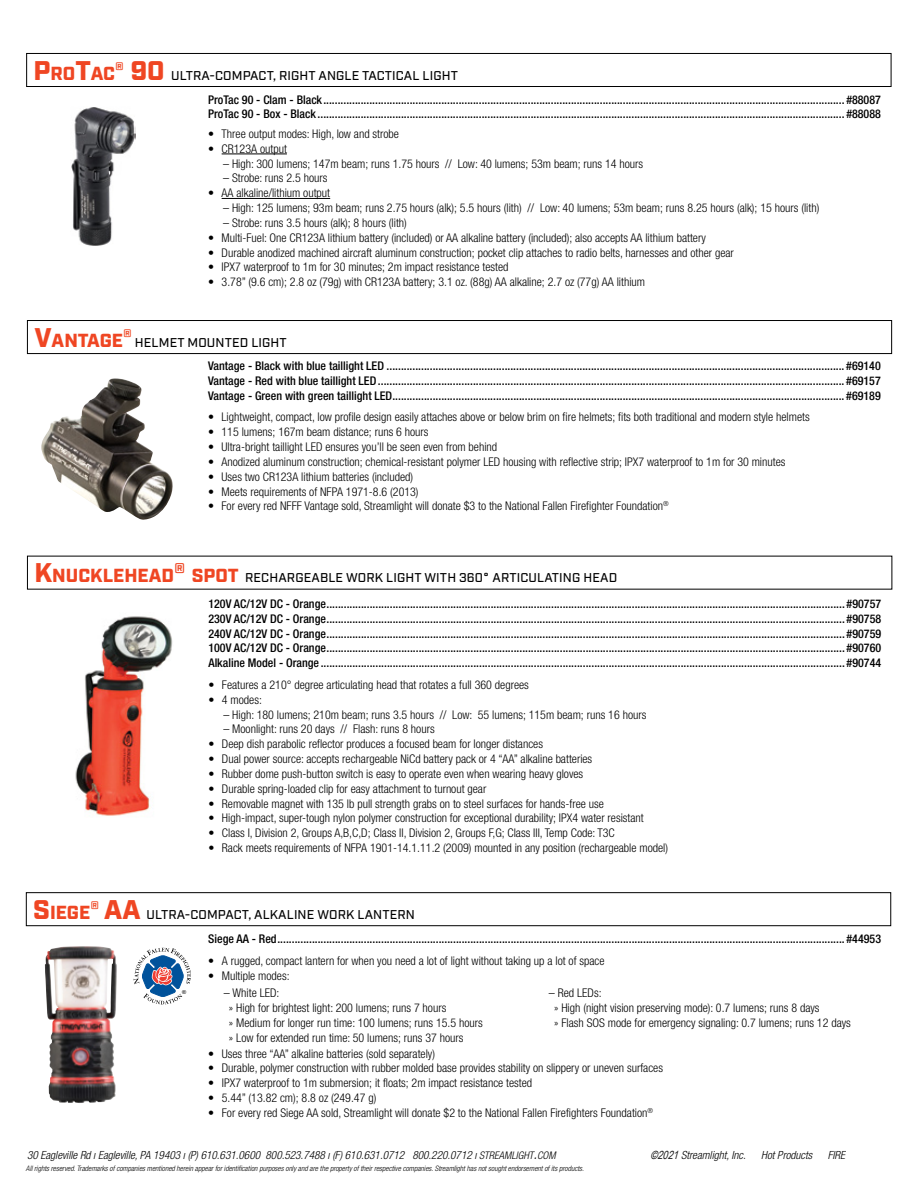
<style>
.page{position:relative;width:918px;height:1188px;background:#fff}
.page>*{position:absolute;margin:0;border:0;box-sizing:border-box;transform-origin:0 0}
.t1{font:500 19.5px "Industry";color:#000}
.t2{font:500 12.75px "Industry";letter-spacing:.01em;color:#000}
.t3{font:300 condensed 12px/14.9px "Helvetica Neue LT Std";color:#000}
.t4{font:500 condensed 12px/14.9px "Helvetica Neue LT Std";color:#000;text-align:justify}
.t5{font:italic 300 condensed 11.25px "Helvetica Neue LT Std";color:#000}
.t6{font:italic 300 condensed 7.5px "Helvetica Neue LT Std";color:#000}
.t7{font:5.55px "Arial";color:#000}
.s1{font-weight:900;font-size:27px;color:#ef4623}
.s2{font-weight:900;font-size:18.9px;color:#ef4623}
.s3{font-size:10.5px}
.s4{font-size:15px}
.s5{font-family:"Arial Narrow";font-weight:400;font-stretch:normal}
.s6{font-family:"Arial Narrow";font-weight:400;font-stretch:normal;color:#1a1a1a}
</style>
<div class="page">
<img style="left:45px;top:946px;width:57px;height:157px">
<svg style="left:134px;top:948px;width:57px;height:56px"></svg>
<div style="left:26px;top:892px;width:865px;height:34px;border:1px solid #000"></div>
<div style="left:27px;top:320px;width:865px;height:34px;border:1px solid #000"></div>
<img style="left:41px;top:378px;width:132px;height:142px">
<img style="left:75px;top:616px;width:98px;height:200px">
<img style="left:71px;top:107px;width:65px;height:139px">
<hr style="left:222px;top:154px;width:65px;height:1px;background:#000">
<hr style="left:222px;top:198px;width:108px;height:1px;background:#000">
<div style="left:26px;top:53px;width:865px;height:34px;border:1px solid #000"></div>
<p class="t2" style="left:34px;top:68px;width:426px"><span class="s1">P</span><span class="s2">RO</span><span class="s1">T</span><span class="s2">AC</span><sup>®</sup> <span class="s1">90</span> ULTRA-COMPACT, RIGHT ANGLE TACTICAL LIGHT</p>
<p class="t4" style="left:208px;top:92px;width:674px">ProTac 90 - Clam - Black..................................................................................................................................................................................... #88087<br>ProTac 90 - Box - Black ....................................................................................................................................................................................... #88088</p>
<p class="t3" style="left:208px;top:126px;width:192px">• Three output modes: High, low and strobe</p>
<p class="t3" style="left:208px;top:141px;width:80px">• CR123A output</p>
<p class="t3" style="left:223px;top:156px;width:422px">– High: 300 lumens; 147m beam; runs 1.75 hours // Low: 40 lumens; 53m beam; runs 14 hours</p>
<p class="t3" style="left:223px;top:171px;width:106px">– Strobe: runs 2.5 hours</p>
<p class="t3" style="left:208px;top:185px;width:124px">• AA alkaline/lithium output</p>
<p class="t3" style="left:223px;top:200px;width:598px">– High: 125 lumens; 93m beam; runs 2.75 hours (alk); 5.5 hours (lith) // Low: 40 lumens; 53m beam; runs 8.25 hours (alk); 15 hours (lith)</p>
<p class="t3" style="left:223px;top:215px;width:185px">– Strobe: runs 3.5 hours (alk); 8 hours (lith)</p>
<p class="t3" style="left:208px;top:230px;width:499px">• Multi-Fuel: One CR123A lithium battery (included) or AA alkaline battery (included); also accepts AA lithium battery</p>
<p class="t3" style="left:208px;top:245px;width:527px">• Durable anodized machined aircraft aluminum construction; pocket clip attaches to radio belts, harnesses and other gear</p>
<p class="t3" style="left:208px;top:260px;width:302px">• IPX7 waterproof to 1m for 30 minutes; 2m impact resistance tested</p>
<p class="t3" style="left:208px;top:275px;width:438px">• 3.78” (9.6 cm); 2.8 oz (79g) with CR123A battery; 3.1 oz. (88g) AA alkaline; 2.7 oz (77g) AA lithium</p>
<p class="t2" style="left:34px;top:335px;width:254px"><span class="s1">V</span><span class="s2">ANTAGE</span><sup>®</sup> HELMET MOUNTED LIGHT</p>
<p class="t4" style="left:208px;top:358px;width:674px">Vantage - Black with blue taillight LED ............................................................................................................................................................... #69140<br>Vantage - Red with blue taillight LED.................................................................................................................................................................. #69157<br>Vantage - Green with green taillight LED............................................................................................................................................................. #69189</p>
<p class="t3" style="left:208px;top:410px;width:603px">• Lightweight, compact, low profile design easily attaches above or below brim on fire helmets; fits both traditional and modern style helmets</p>
<p class="t3" style="left:208px;top:424px;width:222px">• 115 lumens; 167m beam distance; runs 6 hours</p>
<p class="t3" style="left:208px;top:439px;width:291px">• Ultra-bright taillight LED ensures you’ll be seen even from behind</p>
<p class="t3" style="left:208px;top:454px;width:579px">• Anodized aluminum construction; chemical-resistant polymer LED housing with reflective strip; IPX7 waterproof to 1m for 30 minutes</p>
<p class="t3" style="left:208px;top:469px;width:207px">• Uses two CR123A lithium batteries (included)</p>
<p class="t3" style="left:208px;top:484px;width:212px">• Meets requirements of NFPA 1971-8.6 (2013)</p>
<p class="t3" style="left:208px;top:499px;width:462px">• For every red NFFF Vantage sold, Streamlight will donate $3 to the National Fallen Firefighter Foundation<sup>®</sup></p>
<p class="t2" style="left:34px;top:571px;width:450px"><span class="s1">K</span><span class="s2">NUCKLEHEAD</span><span class="s1">®</span> <span class="s2">SPOT</span> RECHARGEABLE WORK LIGHT WITH 360</p>
<h1 class="t1" style="left:483px;top:573px;width:8px">˚</h1>
<p class="t2" style="left:493px;top:571px;width:126px">ARTICULATING HEAD</p>
<p class="t4" style="left:208px;top:596px;width:674px">120V AC/12V DC - Orange.................................................................................................................................................................................... #90757<br>230V AC/12V DC - Orange.................................................................................................................................................................................... #90758<br>240V AC/12V DC - Orange.................................................................................................................................................................................... #90759<br>100V AC/12V DC - Orange.................................................................................................................................................................................... #90760<br>Alkaline Model - Orange ...................................................................................................................................................................................... #90744</p>
<p class="t3" style="left:208px;top:677px;width:322px">• Features a 210° degree articulating head that rotates a full 360 degrees</p>
<p class="t3" style="left:208px;top:692px;width:55px">• 4 modes:</p>
<p class="t3" style="left:223px;top:707px;width:425px">– High: 180 lumens; 210m beam; runs 3.5 hours // Low: 55 lumens; 115m beam; runs 16 hours</p>
<p class="t3" style="left:223px;top:722px;width:213px">– Moonlight: runs 20 days // Flash: runs 8 hours</p>
<p class="t3" style="left:208px;top:737px;width:336px">• Deep dish parabolic reflector produces a focused beam for longer distances</p>
<p class="t3" style="left:208px;top:751px;width:385px">• Dual power source: accepts rechargeable NiCd battery pack or 4 “AA” alkaline batteries</p>
<p class="t3" style="left:208px;top:766px;width:376px">• Rubber dome push-button switch is easy to operate even when wearing heavy gloves</p>
<p class="t3" style="left:208px;top:781px;width:279px">• Durable spring-loaded clip for easy attachment to turnout gear</p>
<p class="t3" style="left:208px;top:796px;width:397px">• Removable magnet with 135 lb pull strength grabs on to steel surfaces for hands-free use</p>
<p class="t3" style="left:208px;top:811px;width:437px">• High-impact, super-tough nylon polymer construction for exceptional durability; IPX4 water resistant</p>
<p class="t3" style="left:208px;top:826px;width:408px">• Class I, Division 2, Groups A,B,C,D; Class II, Division 2, Groups F,G; Class III, Temp Code: T3C</p>
<p class="t3" style="left:208px;top:840px;width:461px">• Rack meets requirements of NFPA 1901-14.1.11.2 (2009) mounted in any position (rechargeable model)</p>
<p class="t2" style="left:33px;top:907px;width:383px"><span class="s1">S</span><span class="s2">IEGE</span><sup>®</sup> <span class="s1">AA</span> ULTRA-COMPACT, ALKALINE WORK LANTERN</p>
<p class="t7" style="left:182px;top:988px;width:6px">®</p>
<p class="t4" style="left:208px;top:932px;width:674px">Siege AA - Red..................................................................................................................................................................................................... #44953</p>
<p class="t3" style="left:208px;top:953px;width:398px">• A rugged, compact lantern for when you need a lot of light without taking up a lot of space</p>
<p class="t3" style="left:208px;top:968px;width:83px">• Multiple modes:</p>
<p class="t3" style="left:229px;top:985px;width:255px;text-indent:-5px">– White LED:<br>» High for brightest light: 200 lumens; runs 7 hours<br>» Medium for longer run time: 100 lumens; runs 15.5 hours » Low for extended run time: 50 lumens; runs 37 hours</p>
<p class="t3" style="left:554px;top:985px;width:298px;text-indent:-5px">– Red LEDs:<br>» High (night vision preserving mode): 0.7 lumens; runs 8 days<br>» Flash SOS mode for emergency signaling: 0.7 lumens; runs 12 days</p>
<p class="t3" style="left:208px;top:1046px;width:228px">• Uses three “AA” alkaline batteries (sold separately)</p>
<p class="t3" style="left:208px;top:1061px;width:456px">• Durable, polymer construction with rubber molded base provides stability on slippery or uneven surfaces</p>
<p class="t3" style="left:208px;top:1076px;width:325px">• IPX7 waterproof to 1m submersion; it floats; 2m impact resistance tested</p>
<p class="t3" style="left:208px;top:1090px;width:170px">• 5.44” (13.82 cm); 8.8 oz (249.47 g)</p>
<p class="t3" style="left:208px;top:1105px;width:446px">• For every red Siege AA sold, Streamlight will donate $2 to the National Fallen Firefighters Foundation<sup>®</sup></p>
<p class="t5" style="left:27px;top:1148px;width:530px">30 Eagleville Rd ı Eagleville, PA 19403 ı (P) 610.631.0600 800.523.7488 ı (F) 610.631.0712 800.220.0712 ı <span class="s3">STREAMLIGHT</span><span class="s4">.</span><span class="s3">COM</span></p>
<p class="t5" style="left:651px;top:1149px;width:97px"><span class="s5">©</span><span class="s6">2021</span>Streamlight, Inc.</p>
<p class="t5" style="left:761px;top:1149px;width:53px">Hot Products</p>
<p class="t5" style="left:828px;top:1149px;width:19px">FIRE</p>
<p class="t6" style="left:26px;top:1164px;width:560px">All rights reserved. Trademarks of companies mentioned herein appear for identification purposes only and are the property of their respective companies. Streamlight has not sought endorsement of its products.</p>
</div>
